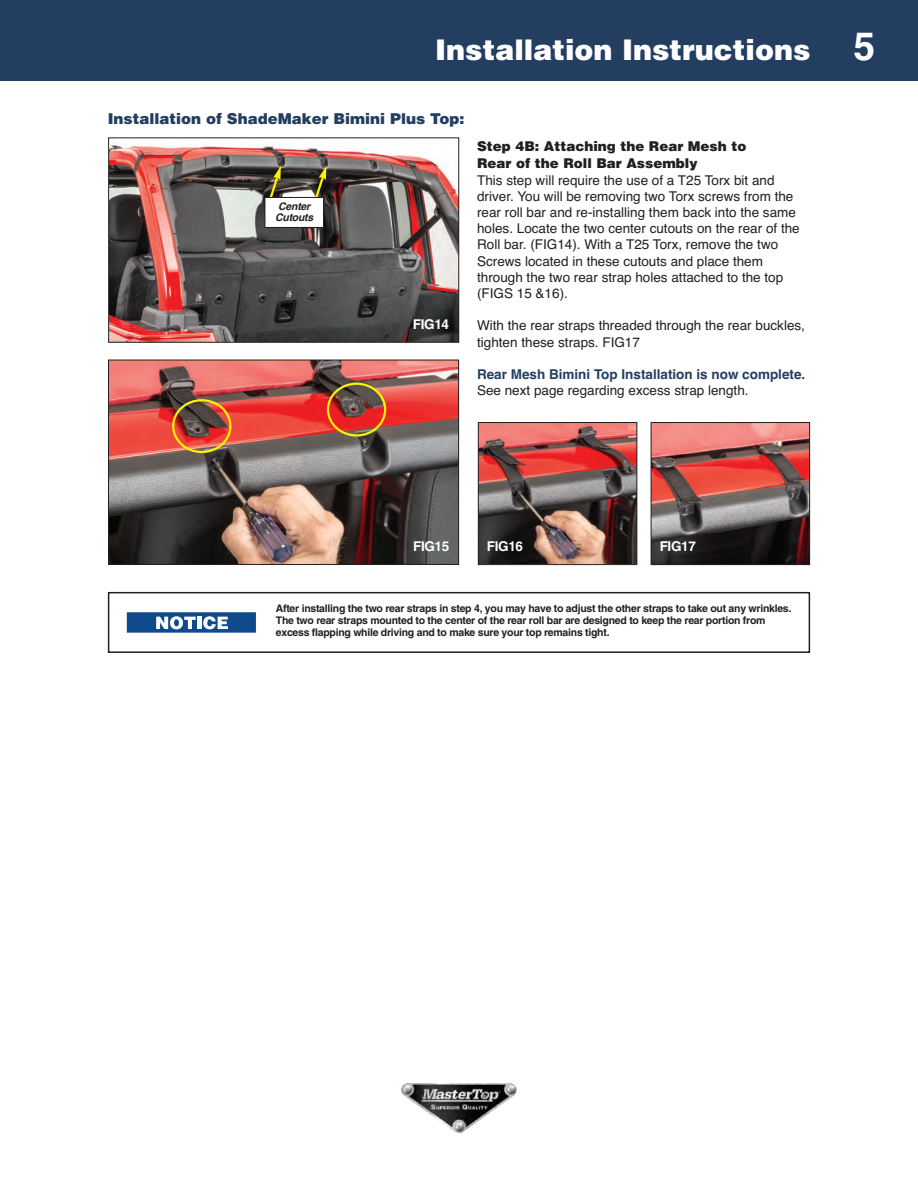
<style>
.page{position:relative;width:918px;height:1188px;background:#fff}
.page>*{position:absolute;margin:0;border:0;box-sizing:border-box;transform-origin:0 0}
.t1{font:900 28.5px "Helvetica";color:#fff}
.t2{font:900 15px "Helvetica";color:#233e61}
.t3{font:13.5px/16.2px "Helvetica";color:#231f20}
.t4{font:900 13.5px/16.5px "Helvetica";color:#231f20}
.t5{font:700 13.5px "Helvetica";color:#233e61}
.t6{font:700 condensed 13.5px "Helvetica";letter-spacing:-.025em;color:#fff}
.t7{font:700 condensed 10.5px/12px "Helvetica";letter-spacing:-.025em;color:#231f20}
.t8{font:italic 700 10.5px/10.5px "Helvetica";letter-spacing:-.025em;color:#231f20}
.s1{font-weight:700;font-size:39px}
</style>
<div class="page">
<img style="left:401px;top:1083px;width:116px;height:51px">
<div style="left:0;top:0;width:918px;height:81px;background:#233e61"></div>
<img style="left:110px;top:143px;width:347px;height:198px">
<div style="left:108px;top:137px;width:351px;height:206px;border:1px solid #231f20"></div>
<img style="left:110px;top:362px;width:347px;height:201px">
<div style="left:108px;top:360px;width:351px;height:205px;border:1px solid #231f20"></div>
<svg style="left:263px;top:166px;width:18px;height:49px"></svg>
<svg style="left:309px;top:166px;width:17px;height:49px"></svg>
<div style="left:265px;top:198px;width:58px;height:29px;background:#fff"></div>
<div style="left:265px;top:197px;width:59px;height:31px;border:1px solid #231f20"></div>
<img style="left:172px;top:399px;width:59px;height:54px">
<img style="left:327px;top:383px;width:59px;height:54px">
<img style="left:480px;top:424px;width:155px;height:139px">
<div style="left:478px;top:422px;width:159px;height:143px;border:1px solid #231f20"></div>
<img style="left:653px;top:424px;width:155px;height:139px">
<div style="left:651px;top:422px;width:159px;height:143px;border:1px solid #231f20"></div>
<div style="left:108px;top:592px;width:702px;height:61px;border:2px solid #231f20"></div>
<svg style="left:127px;top:612px;width:129px;height:21px"></svg>
<h1 class="t1" style="left:435px;top:31px;width:442px">Installation Instructions <span class="s1">5</span></h1>
<p class="t2" style="left:108px;top:108px;width:358px">Installation of ShadeMaker Bimini Plus Top:</p>
<p class="t8" style="left:275px;top:201px;width:40px">Center<br>Cutouts</p>
<p class="t6" style="left:413px;top:319px;width:38px">FIG14</p>
<p class="t4" style="left:477px;top:138px;width:271px">Step 4B: Attaching the Rear Mesh to<br>Rear of the Roll Bar Assembly</p>
<p class="t3" style="left:477px;top:172px;width:324px">This step will require the use of a T25 Torx bit and driver. You will be removing two Torx screws from the rear roll bar and re-installing them back into the same holes. Locate the two center cutouts on the rear of the Roll bar. (FIG14). With a T25 Torx, remove the two Screws located in these cutouts and place them through the two rear strap holes attached to the top (FIGS 15 &amp;16).</p>
<p class="t3" style="left:477px;top:318px;width:329px">With the rear straps threaded through the rear buckles, tighten these straps. FIG17</p>
<p class="t5" style="left:477px;top:366px;width:330px">Rear Mesh Bimini Top Installation is now complete.</p>
<p class="t3" style="left:477px;top:382px;width:273px">See next page regarding excess strap length.</p>
<p class="t6" style="left:413px;top:542px;width:38px">FIG15</p>
<p class="t6" style="left:487px;top:542px;width:38px">FIG16</p>
<p class="t6" style="left:660px;top:542px;width:38px">FIG17</p>
<p class="t7" style="left:276px;top:604px;width:517px">After installing the two rear straps in step 4, you may have to adjust the other straps to take out any wrinkles.<br>The two rear straps mounted to the center of the rear roll bar are designed to keep the rear portion from excess flapping while driving and to make sure your top remains tight.</p>
</div>
